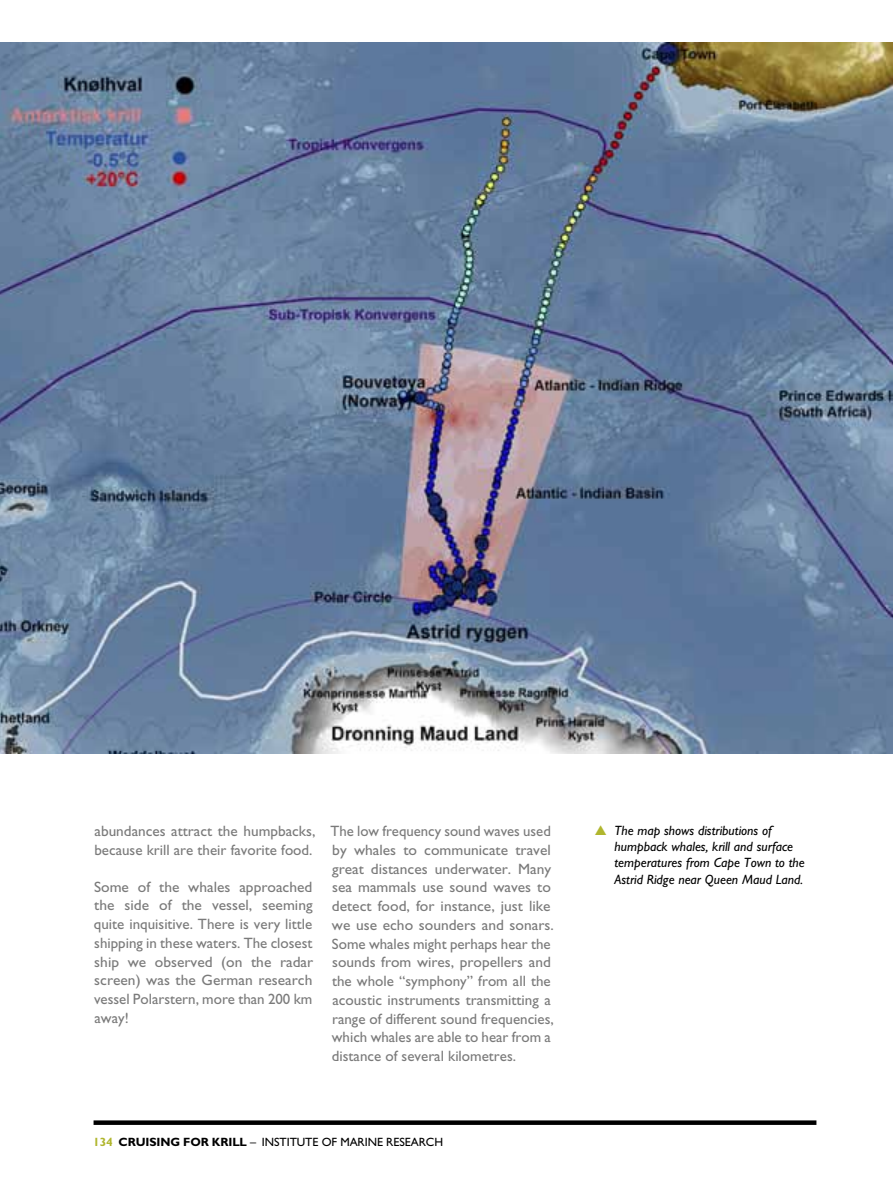
<style>
.page{position:relative;width:893px;height:1191px;background:#fff}
.page>*{position:absolute;margin:0;border:0;box-sizing:border-box;transform-origin:0 0}
.t1{font:15px/18.8px "Gill Sans";color:#7a7a7a}
.t2{font:italic 13.5px/16.2px "Gill Sans";color:#000}
.t3{font:12px "Gill Sans";letter-spacing:.205em;color:#000}
.s1{font-family:"Apex New";font-weight:500;font-style:normal;font-size:12.75px;color:#b0b62e}
.s2{font-weight:700;color:#b0b62e}
.s3{font-weight:700}
</style>
<div class="page">
<svg style="left:94px;top:1120px;width:722px;height:4px;background:#1a1a1a"></svg>
<img style="left:0;top:43px;width:893px;height:710px">
<p class="t1" style="left:94px;top:821px;width:222px">abundances attract the humpbacks, because krill are their favorite food.</p>
<p class="t1" style="left:94px;top:877px;width:221px;text-align:justify">Some of the whales approached the side of the vessel, seeming quite inquisitive. There is very little shipping in these waters. The closest ship we observed (on the radar screen) was the German research vessel Polarstern, more than 200 km away!</p>
<p class="t1" style="left:330px;top:821px;width:225px">The low frequency sound waves used by whales to communicate travel great distances underwater. Many sea mammals use sound waves to detect food, for instance, just like we use echo sounders and sonars.<br>Some whales might perhaps hear the sounds from wires, propellers and the whole “symphony” from all the acoustic instruments transmitting a range of different sound frequencies, which whales are able to hear from a distance of several kilometres.</p>
<p class="t2" style="left:614px;top:822px;width:192px;text-indent:-19px"><span class="s1">▲</span> The map shows distributions of humpback whales, krill and surface temperatures from Cape Town to the Astrid Ridge near Queen Maud Land.</p>
<p class="t3" style="left:93px;top:1134px;width:351px"><span class="s2">134</span> <span class="s3">CRUISING FOR KRILL</span> – Institute of Marine Research</p>
</div>
